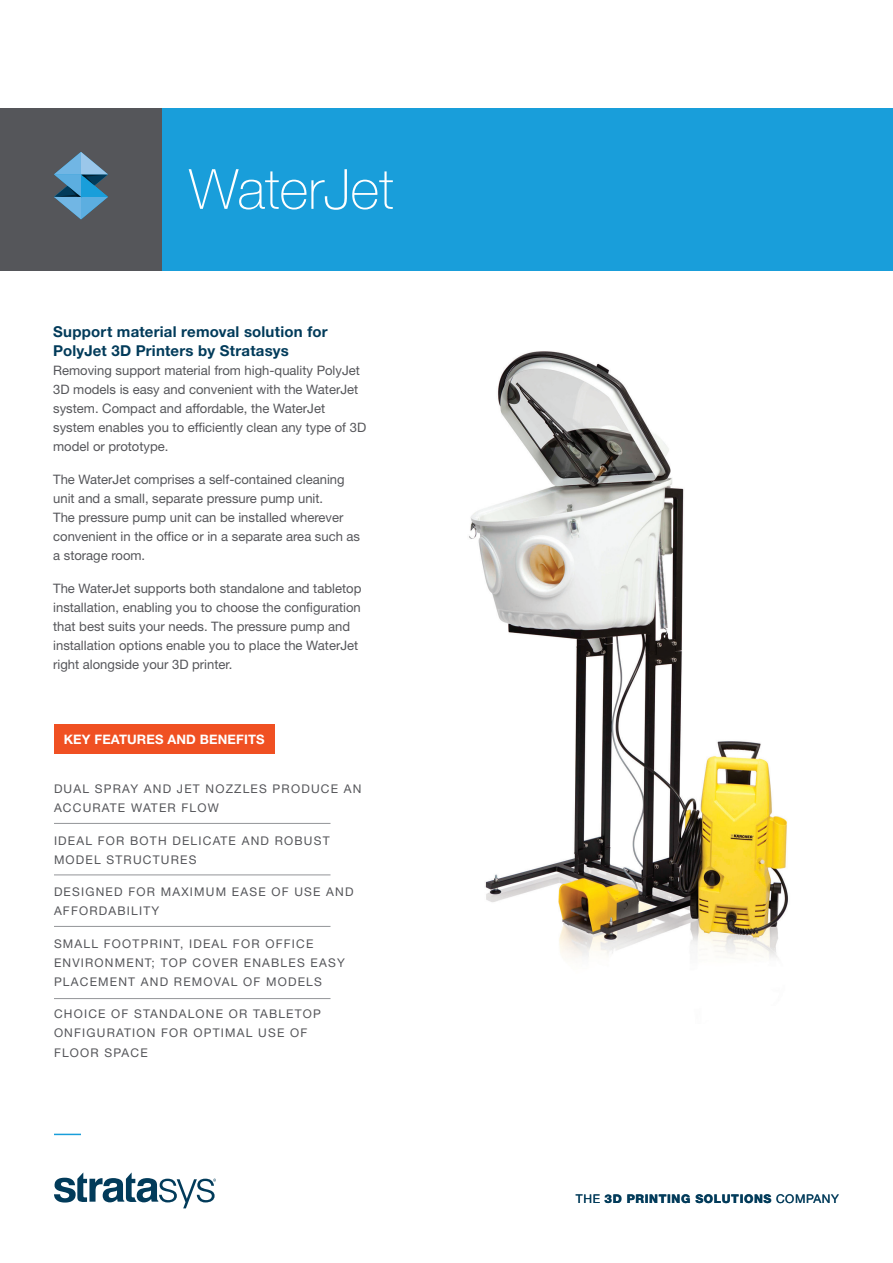
<style>
.page{position:relative;width:893px;height:1263px;background:#fff}
.page>*{position:absolute;margin:0;border:0;box-sizing:border-box;transform-origin:0 0}
.t1{font:100 55.5px "Helvetica Neue LT Std";color:#fff}
.t2{font:700 15px/19.5px "Helvetica Neue LT Std";letter-spacing:.015em;color:#023b5a}
.t3{font:13.05px/19px "Helvetica Neue LT Std";color:#55565a}
.t4{font:700 13.05px "Helvetica Neue LT Std";letter-spacing:.01em;color:#fff}
.t5{font:12px/19px "Helvetica Neue LT Std";letter-spacing:.1em;color:#55565a}
.t6{font:800 12px "Helvetica Neue LT Std";letter-spacing:.05em;color:#023b5a}
.s1{font-weight:400}
</style>
<div class="page">
<div style="left:144px;top:108px;width:749px;height:162px;background:#199eda"></div>
<div style="left:0;top:108px;width:162px;height:162px;background:#55565a"></div>
<svg style="left:54px;top:152px;width:54px;height:67px"></svg>
<svg style="left:54px;top:1172px;width:162px;height:36px"></svg>
<svg style="left:54px;top:1134px;width:27px;height:1px"></svg>
<div style="left:54px;top:725px;width:220px;height:29px;background:#f05022"></div>
<hr style="left:54px;top:823px;width:276px;height:1px;background:#939598">
<hr style="left:54px;top:874px;width:276px;height:1px;background:#939598">
<hr style="left:54px;top:926px;width:276px;height:1px;background:#939598">
<hr style="left:54px;top:998px;width:276px;height:1px;background:#939598">
<img style="left:469px;top:351px;width:320px;height:607px">
<h1 class="t1" style="left:189px;top:157px;width:206px">WaterJet</h1>
<p class="t2" style="left:53px;top:321px;width:276px">Support material removal solution for<br>PolyJet 3D Printers by Stratasys</p>
<p class="t3" style="left:53px;top:361px;width:315px">Removing support material from high-quality PolyJet 3D models is easy and convenient with the WaterJet system. Compact and affordable, the WaterJet system enables you to efficiently clean any type of 3D model or prototype.</p>
<p class="t3" style="left:53px;top:469px;width:308px">The WaterJet comprises a self-contained cleaning unit and a small, separate pressure pump unit.<br>The pressure pump unit can be installed wherever convenient in the office or in a separate area such as a storage room.</p>
<p class="t3" style="left:53px;top:578px;width:310px">The WaterJet supports both standalone and tabletop installation, enabling you to choose the configuration that best suits your needs. The pressure pump and installation options enable you to place the WaterJet right alongside your 3D printer.</p>
<p class="t4" style="left:64px;top:731px;width:202px">KEY FEATURES AND BENEFITS</p>
<p class="t5" style="left:54px;top:779px;width:309px">DUAL SPRAY AND JET NOZZLES PRODUCE AN<br>ACCURATE WATER FLOW</p>
<p class="t5" style="left:54px;top:830px;width:277px">IDEAL FOR BOTH DELICATE AND ROBUST<br>MODEL STRUCTURES</p>
<p class="t5" style="left:54px;top:882px;width:301px">DESIGNED FOR MAXIMUM EASE OF USE AND<br>AFFORDABILITY</p>
<p class="t5" style="left:54px;top:934px;width:292px">SMALL FOOTPRINT, IDEAL FOR OFFICE<br>ENVIRONMENT; TOP COVER ENABLES EASY<br>PLACEMENT AND REMOVAL OF MODELS</p>
<p class="t5" style="left:54px;top:1004px;width:269px">CHOICE OF STANDALONE OR TABLETOP<br>ONFIGURATION FOR OPTIMAL USE OF<br>FLOOR SPACE</p>
<p class="t6" style="left:576px;top:1191px;width:265px"><span class="s1">THE</span> 3D PRINTING SOLUTIONS <span class="s1">COMPANY</span></p>
</div>
